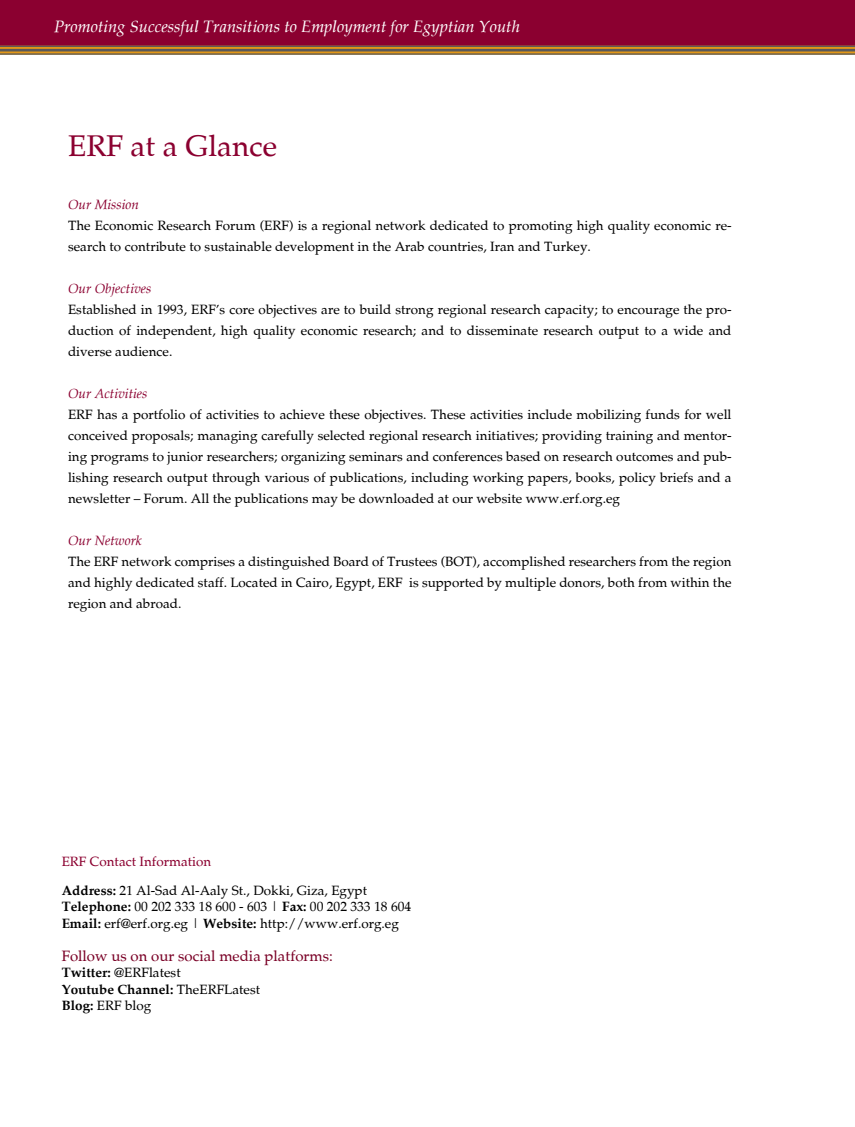
<style>
.page{position:relative;width:855px;height:1127px;background:#fff}
.page>*{position:absolute;margin:0;border:0;box-sizing:border-box;transform-origin:0 0}
.t1{font:30px "Palatia";color:#8b0030}
.t2{font:italic 16.5px "Palatia";color:#fff}
.t3{font:15px "Palatia";color:#7a0026}
.t4{font:13.5px/21px "Palatia";color:#000}
.t5{font:italic 13.5px "Palatia";color:#8b0030}
.s1{color:#8b0030}
.s2{font-weight:700}
</style>
<div class="page">
<svg style="left:0;top:51px;width:855px;height:4px;background:#a57d3a"></svg>
<svg style="left:0;top:47px;width:855px;height:4px;background:#99763a"></svg>
<div style="left:0;top:0;width:855px;height:47px;background:#8b0030"></div>
<p class="t2" style="left:54px;top:16px;width:467px">Promoting Successful Transitions to Employment for Egyptian Youth</p>
<h1 class="t1" style="left:68px;top:128px;width:211px">ERF at a Glance</h1>
<p class="t5" style="left:68px;top:196px;width:72px">Our Mission</p>
<p class="t4" style="left:68px;top:215px;width:665px">The Economic Research Forum (ERF) is a regional network dedicated to promoting high quality economic re&shy;search to contribute to sustainable development in the Arab countries, Iran and Turkey.</p>
<p class="t5" style="left:68px;top:280px;width:85px">Our Objectives</p>
<p class="t4" style="left:68px;top:299px;width:665px;text-align:justify">Established in 1993, ERF’s core objectives are to build strong regional research capacity; to encourage the pro&shy;duction of independent, high quality economic research; and to disseminate research output to a wide and diverse audience.</p>
<p class="t5" style="left:68px;top:385px;width:81px">Our Activities</p>
<p class="t4" style="left:68px;top:404px;width:665px;text-align:justify">ERF has a portfolio of activities to achieve these objectives. These activities include mobilizing funds for well conceived proposals; managing carefully selected regional research initiatives; providing training and mentor&shy;ing programs to junior researchers; organizing seminars and conferences based on research outcomes and pub&shy;lishing research output through various of publications, including working papers, books, policy briefs and a newsletter – Forum. All the publications may be downloaded at our website www.erf.org.eg</p>
<p class="t5" style="left:68px;top:532px;width:75px">Our Network</p>
<p class="t4" style="left:68px;top:551px;width:665px;text-align:justify">The ERF network comprises a distinguished Board of Trustees (BOT), accomplished researchers from the region and highly dedicated staff. Located in Cairo, Egypt, ERF is supported by multiple donors, both from within the region and abroad.</p>
<p class="t4" style="left:62px;top:847px;width:307px;line-height:28.5px"><span class="s1">ERF Contact Information<br></span><span class="s2">Address:</span> 21 Al-Sad Al-Aaly St., Dokki, Giza, Egypt</p>
<p class="t4" style="left:62px;top:898px;width:351px;line-height:16.5px"><span class="s2">Telephone:</span> 00 202 333 18 600 - 603 | <span class="s2">Fax:</span> 00 202 333 18 604<br><span class="s2">Email:</span> erf@erf.org.eg | <span class="s2">Website:</span> http://www.erf.org.eg</p>
<p class="t3" style="left:62px;top:946px;width:273px">Follow us on our social media platforms:</p>
<p class="t4" style="left:62px;top:964px;width:200px;line-height:16.5px"><span class="s2">Twitter:</span> @ERFlatest<br><span class="s2">Youtube Channel:</span> TheERFLatest<br><span class="s2">Blog:</span> ERF blog</p>
</div>
